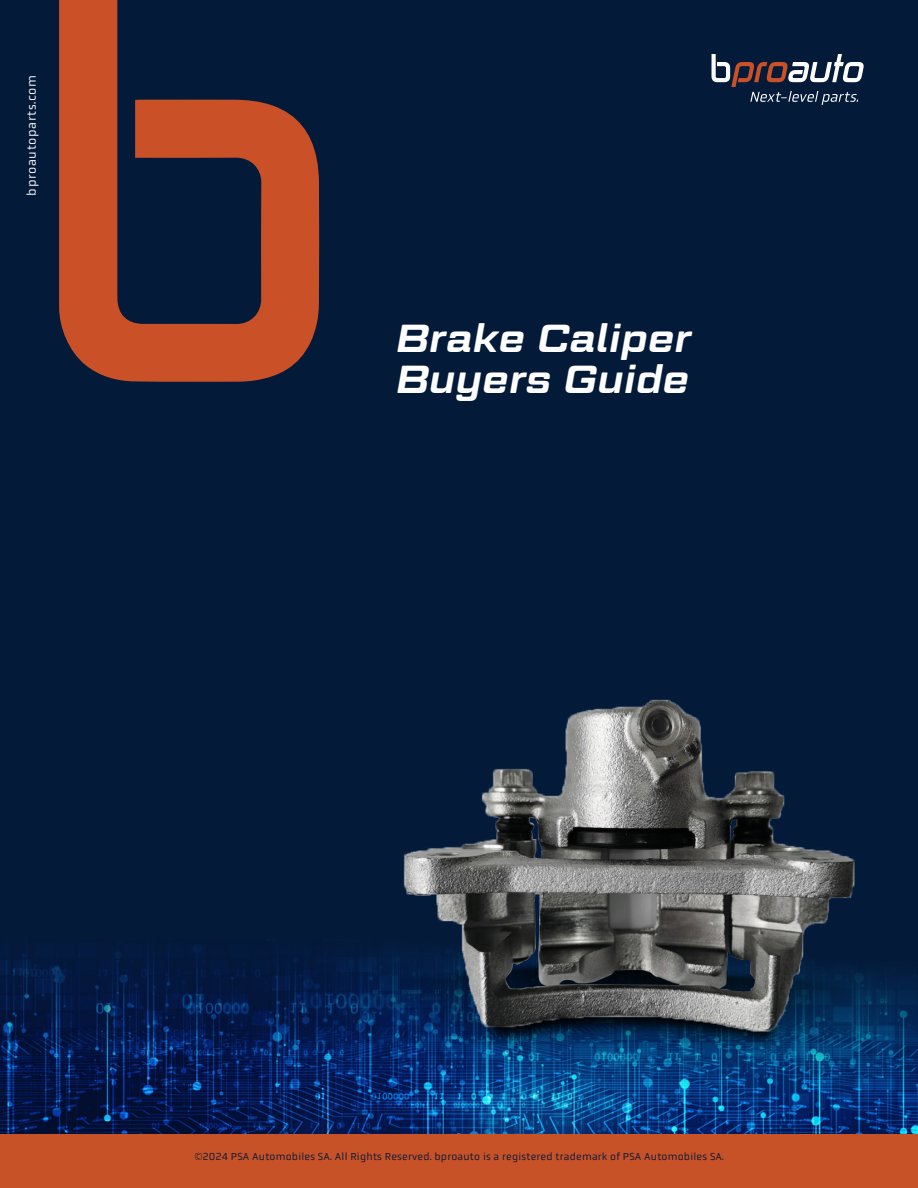
<style>
.page{position:relative;width:918px;height:1188px;background:#fff}
.page>*{position:absolute;margin:0;border:0;box-sizing:border-box;transform-origin:0 0}
.t1{font:italic 600 39px/40.7px "Geom Graphic";letter-spacing:.02em;color:#fff}
.t2{font:12.75px "Obvia";letter-spacing:.05em;color:#fff}
.t3{font:10.5px "Obvia";letter-spacing:.02em;color:#041a39}
</style>
<div class="page">
<div style="left:0;top:0;width:918px;height:1130px;background:#041a39"></div>
<div style="left:0;top:1130px;width:918px;height:58px;background:#c85228"></div>
<svg style="left:59px;top:0;width:260px;height:382px"></svg>
<svg style="left:712px;top:54px;width:152px;height:51px"></svg>
<img style="left:0;top:945px;width:918px;height:189px">
<img style="left:359px;top:699px;width:515px;height:435px">
<p class="t2" style="left:24px;top:196px;width:122px;rotate:-90deg">bproautoparts.com</p>
<h1 class="t1" style="left:397px;top:317px;width:296px">Brake Caliper<br>Buyers Guide</h1>
<p class="t3" style="left:194px;top:1150px;width:531px">©2024 PSA Automobiles SA. All Rights Reserved. bproauto is a registered trademark of PSA Automobiles SA.</p>
</div>
